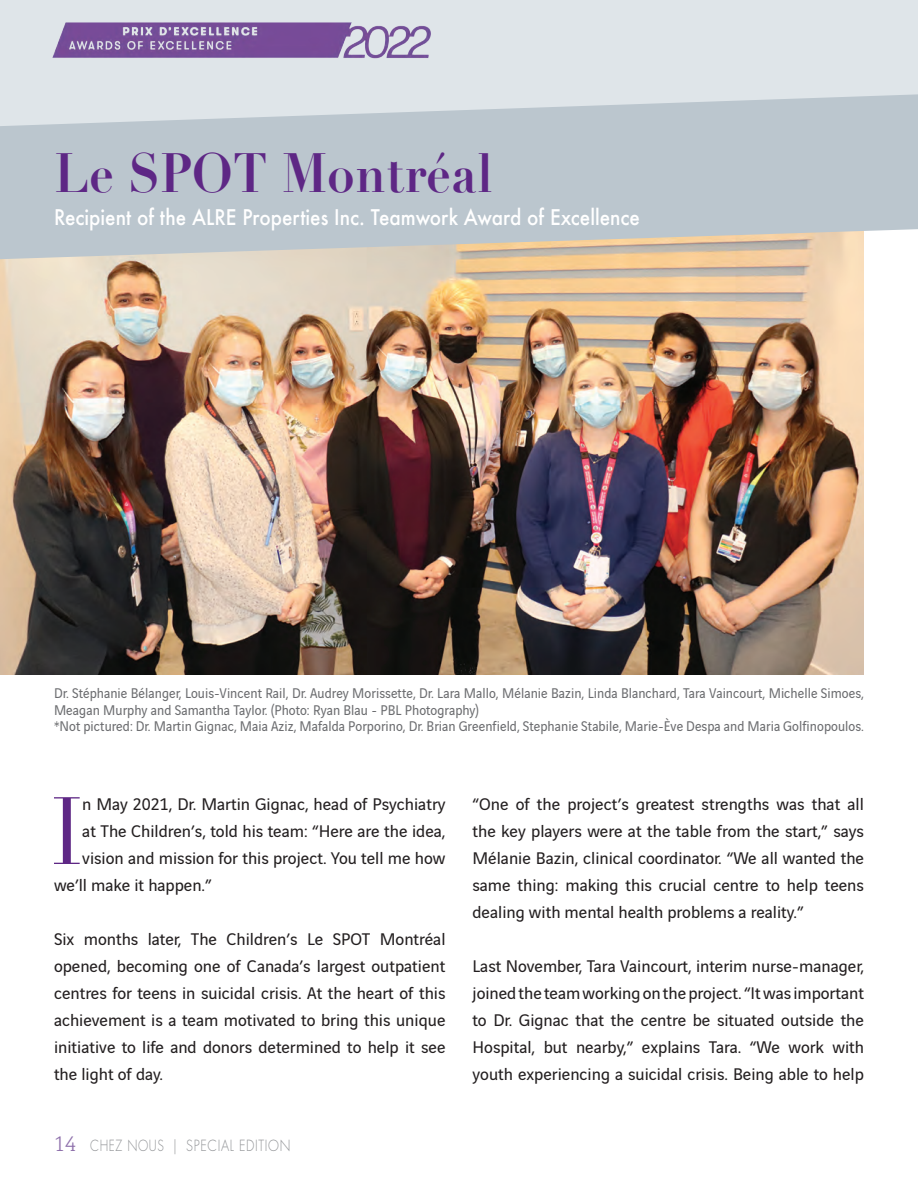
<style>
.page{position:relative;width:918px;height:1188px;background:#fff}
.page>*{position:absolute;margin:0;border:0;box-sizing:border-box;transform-origin:0 0}
.t1{font:93.9px "Didot";color:#5e2785;scale:.85 1}
.t2{font:700 54px "Didot";letter-spacing:.01em;color:#5e2785;scale:.9 1}
.t3{font:500 21px "Futura";color:#fff;scale:.9 1}
.t4{font:18px/27px "Vinci Sans";color:#231f20;text-align:justify}
.t5{font:15px/16.5px "Vinci Sans";letter-spacing:.005em;color:#6c6d70;scale:.93 1}
.t6{font:300 15px "Futura Std";letter-spacing:.05em;color:#939598;scale:.8 1}
.s1{font-family:"Vinci Serif";font-size:22.5px;color:#8e70ab}
</style>
<div class="page">
<img style="left:0;top:259px;width:864px;height:416px">
<svg style="left:0;top:126px;width:918px;height:133px;background:#bfc7cb"></svg>
<svg style="left:0;top:0;width:918px;height:126px;background:#d9e0e5"></svg>
<img style="left:50px;top:22px;width:384px;height:41px">
<h2 class="t2" style="left:54px;top:139px;width:489px">Le SPOT Montréal</h2>
<p class="t3" style="left:54px;top:203px;width:653px">Recipient of the ALRE Properties Inc. Teamwork Award of Excellence</p>
<p class="t5" style="left:54px;top:684px;width:873px">Dr. Stéphanie Bélanger, Louis-Vincent Rail, Dr. Audrey Morissette, Dr. Lara Mallo, Mélanie Bazin, Linda Blanchard, Tara Vaincourt, Michelle Simoes,<br>Meagan Murphy and Samantha Taylor. (Photo: Ryan Blau - PBL Photography)<br>*Not pictured: Dr. Martin Gignac, Maia Aziz, Mafalda Porporino, Dr. Brian Greenfield, Stephanie Stabile, Marie-Ève Despa and Maria Golfinopoulos.</p>
<h1 class="t1" style="left:51px;top:775px;width:38px">I</h1>
<p class="t4" style="left:82px;top:789px;width:365px">n May 2021, Dr. Martin Gignac, head of Psychiatry</p>
<p class="t4" style="left:82px;top:816px;width:365px">at The Children’s, told his team: “Here are the idea,</p>
<p class="t4" style="left:82px;top:843px;width:365px">vision and mission for this project. You tell me how</p>
<p class="t4" style="left:54px;top:870px;width:159px">we’ll make it happen.”</p>
<p class="t4" style="left:54px;top:924px;width:393px">Six months later, The Children’s Le SPOT Montréal opened, becoming one of Canada’s largest outpatient centres for teens in suicidal crisis. At the heart of this achievement is a team motivated to bring this unique initiative to life and donors determined to help it see the light of day.</p>
<p class="t6" style="left:54px;top:1137px;width:297px"><span class="s1">14</span> CHEZ NOUS | SPECIAL EDITION</p>
<p class="t4" style="left:473px;top:789px;width:393px">“One of the project’s greatest strengths was that all the key players were at the table from the start,” says Mélanie Bazin, clinical coordinator. “We all wanted the same thing: making this crucial centre to help teens dealing with mental health problems a reality.”</p>
<p class="t4" style="left:473px;top:951px;width:393px">Last November, Tara Vaincourt, interim nurse-manager, joined the team working on the project. “It was important to Dr. Gignac that the centre be situated outside the Hospital, but nearby,” explains Tara. “We work with youth experiencing a suicidal crisis. Being able to help</p>
</div>
